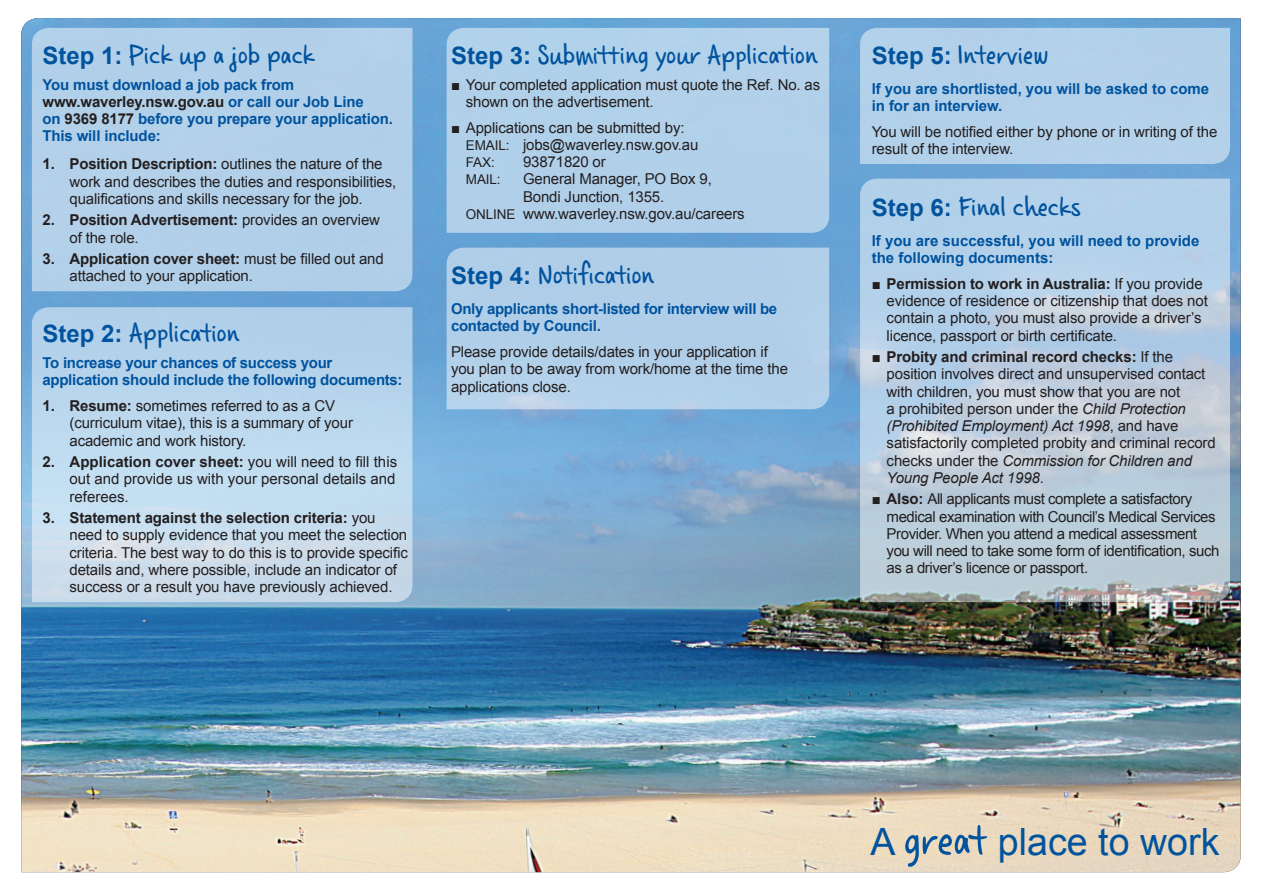
<style>
.page{position:relative;width:1263px;height:893px;background:#fff}
.page>*{position:absolute;margin:0;border:0;box-sizing:border-box;transform-origin:0 0}
.t1{font:39px "Casino Hand";color:#01539e}
.t2{font:37.65px "Arial";color:#01539e}
.t3{font:15px/17.2px "Arial";letter-spacing:-.01em;color:#231f20}
.t4{font:700 15px/17.2px "Arial";letter-spacing:-.01em;color:#01539e}
.t5{font:15px/17.2px "Arial";letter-spacing:-.03em;color:#231f20}
.t6{font:13.5px "Arial";letter-spacing:-.01em;color:#231f20}
.s1{font-family:"Arial";font-weight:700;font-size:24px}
.s2{color:#231f20}
.s3{font-weight:700}
.s4{font-size:13.5px}
.s5{font-style:italic}
.s6{font-family:"Casino Hand";font-size:61.5px}
</style>
<div class="page">
<img style="left:21px;top:18px;width:1220px;height:854px">
<div style="left:32px;top:28px;width:380px;height:263px;background:#b2d0e9"></div>
<svg style="left:32px;top:307px;width:380px;height:295px;background:#bed8ec"></svg>
<svg style="left:860px;top:179px;width:370px;height:423px;background:#b9cddf"></svg>
<div style="left:447px;top:28px;width:382px;height:205px;background:#b1d0ea"></div>
<div style="left:447px;top:248px;width:382px;height:161px;background:#b0cee8"></div>
<div style="left:860px;top:28px;width:370px;height:136px;background:#b3d1ea"></div>
<h1 class="t1" style="left:43px;top:37px;width:274px"><span class="s1">Step 1:</span> Pick up a job pack</h1>
<p class="t4" style="left:43px;top:76px;width:352px">You must download a job pack from <span class="s2">www.waverley.nsw.gov.au</span> or call our Job Line<br>on <span class="s2">9369 8177</span> before you prepare your application.<br>This will include:</p>
<p class="t3" style="left:70px;top:156px;width:328px;text-indent:-27px"><span class="s3">1. Position Description:</span> outlines the nature of the work and describes the duties and responsibilities, qualifications and skills necessary for the job.</p>
<p class="t3" style="left:70px;top:212px;width:312px;text-indent:-27px"><span class="s3">2. Position Advertisement:</span> provides an overview of the role.</p>
<p class="t3" style="left:70px;top:250px;width:316px;text-indent:-27px"><span class="s3">3. Application cover sheet:</span> must be filled out and attached to your application.</p>
<h1 class="t1" style="left:43px;top:316px;width:198px"><span class="s1">Step 2:</span> Application</h1>
<p class="t4" style="left:43px;top:355px;width:362px">To increase your chances of success your application should include the following documents:</p>
<p class="t3" style="left:70px;top:397px;width:285px;text-indent:-27px"><span class="s3">1. Resume:</span> sometimes referred to as a CV (curriculum vitae), this is a summary of your academic and work history.</p>
<p class="t3" style="left:70px;top:453px;width:329px;text-align:justify;text-indent:-27px"><span class="s3">2. Application cover sheet:</span> you will need to fill this out and provide us with your personal details and referees.</p>
<p class="t3" style="left:70px;top:509px;width:340px;text-indent:-27px"><span class="s3">3. Statement against the selection criteria:</span> you need to supply evidence that you meet the selection criteria. The best way to do this is to provide specific details and, where possible, include an indicator of success or a result you have previously achieved.</p>
<h1 class="t1" style="left:451px;top:37px;width:368px"><span class="s1">Step 3:</span> Submitting your Application</h1>
<p class="t3" style="left:466px;top:76px;width:356px;text-indent:-15px">■ Your completed application must quote the Ref. No. as shown on the advertisement.</p>
<p class="t3" style="left:466px;top:119px;width:234px;text-indent:-15px">■ Applications can be submitted by:<br><span class="s4">Email:</span> jobs@waverley.nsw.gov.au</p>
<p class="t6" style="left:466px;top:154px;width:30px">Fax:</p>
<p class="t3" style="left:523px;top:153px;width:84px">93871820 or</p>
<p class="t6" style="left:466px;top:171px;width:36px">Mail:</p>
<p class="t3" style="left:523px;top:171px;width:190px">General Manager, PO Box 9,</p>
<p class="t3" style="left:523px;top:188px;width:143px">Bondi Junction, 1355.</p>
<p class="t3" style="left:466px;top:205px;width:280px"><span class="s4">Online</span> www.waverley.nsw.gov.au/careers</p>
<h1 class="t1" style="left:451px;top:258px;width:205px"><span class="s1">Step 4:</span> Notification</h1>
<p class="t4" style="left:451px;top:301px;width:328px">Only applicants short-listed for interview will be contacted by Council.</p>
<p class="t3" style="left:451px;top:343px;width:338px">Please provide details/dates in your application if you plan to be away from work/home at the time the applications close.</p>
<h1 class="t1" style="left:872px;top:37px;width:178px"><span class="s1">Step 5:</span> Interview</h1>
<p class="t4" style="left:872px;top:80px;width:339px">If you are shortlisted, you will be asked to come in for an interview.</p>
<p class="t3" style="left:872px;top:123px;width:347px">You will be notified either by phone or in writing of the result of the interview.</p>
<h1 class="t1" style="left:872px;top:189px;width:211px"><span class="s1">Step 6:</span> Final checks</h1>
<p class="t4" style="left:872px;top:232px;width:329px">If you are successful, you will need to provide the following documents:</p>
<p class="t3" style="left:887px;top:275px;width:323px;text-indent:-15px">■ <span class="s3">Permission to work in Australia:</span> If you provide evidence of residence or citizenship that does not contain a photo, you must also provide a driver’s licence, passport or birth certificate.</p>
<p class="t3" style="left:887px;top:348px;width:331px;text-indent:-15px">■ <span class="s3">Probity and criminal record checks:</span> If the position involves direct and unsupervised contact with children, you must show that you are not<br>a prohibited person under the <span class="s5">Child Protection (Prohibited Employment) Act 1998</span>, and have satisfactorily completed probity and criminal record checks under the <span class="s5">Commission for Children and Young People Act 1998</span>.</p>
<p class="t5" style="left:887px;top:491px;width:334px;text-indent:-15px">■ <span class="s3">Also:</span> All applicants must complete a satisfactory medical examination with Council’s Medical Services Provider. When you attend a medical assessment you will need to take some form of identification, such as a driver’s licence or passport.</p>
<h2 class="t2" style="left:870px;top:817px;width:350px">A <span class="s6">great</span> place to work</h2>
</div>
